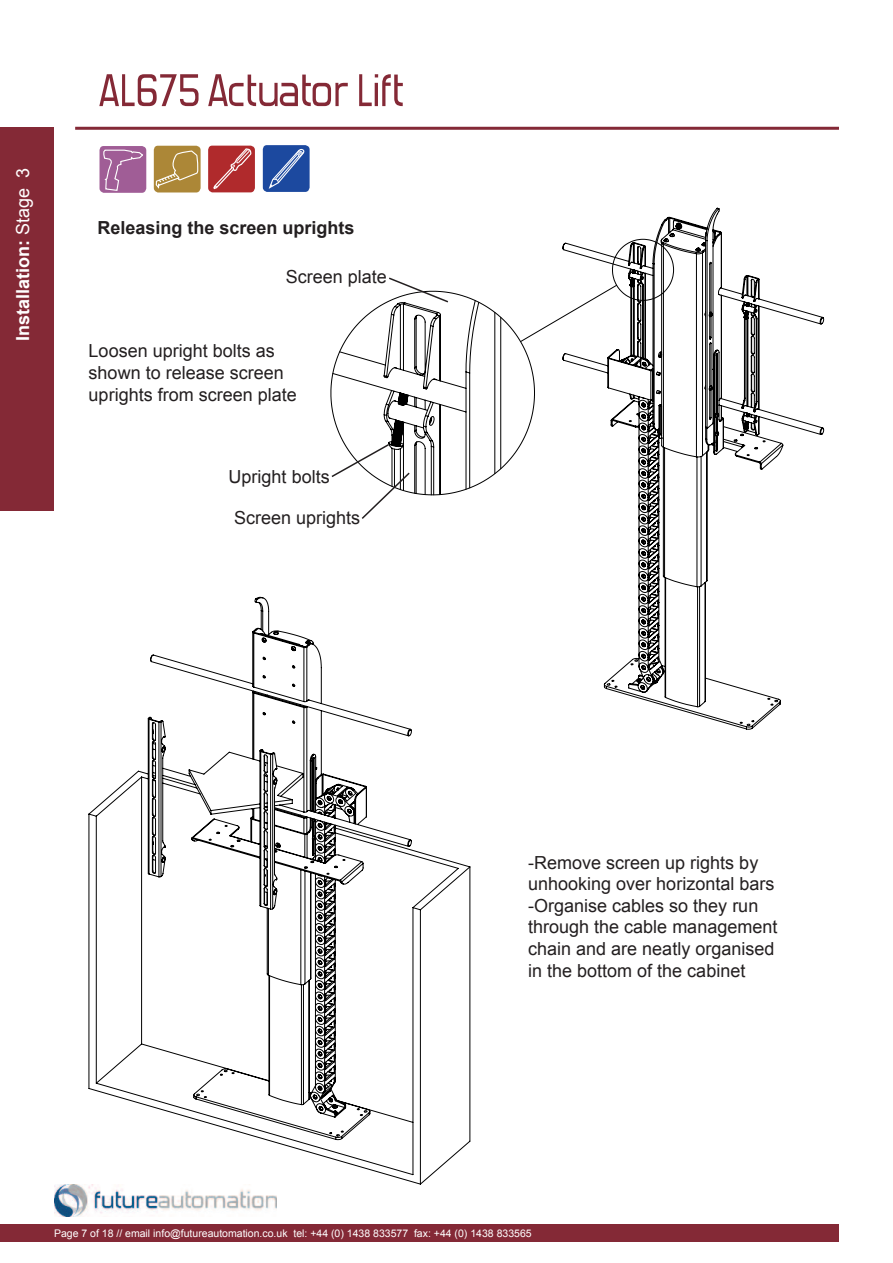
<style>
.page{position:relative;width:893px;height:1263px;background:#fff}
.page>*{position:absolute;margin:0;border:0;box-sizing:border-box;transform-origin:0 0}
.t1{font:54px "Forgotten Futurist";color:#842936}
.t2{font:18px/21.6px "Arial";color:#231f20}
.t3{font:700 18px "Arial";color:#231f20}
.t4{font:700 18px "Arial";color:#fff}
.t5{font:10.5px "Arial";color:#fff}
.s1{font-weight:400}
</style>
<div class="page">
<svg style="left:88px;top:597px;width:383px;height:588px"></svg>
<div style="left:0;top:1225px;width:839px;height:17px;background:#842936"></div>
<div style="left:0;top:127px;width:54px;height:383px;background:#842936"></div>
<hr style="left:75px;top:127px;width:764px;height:3px;background:#842936">
<div style="left:54px;top:1184px;width:240px;height:37px;background:#fff"></div>
<img style="left:54px;top:1184px;width:223px;height:32px">
<svg style="left:603px;top:208px;width:221px;height:522px"></svg>
<div style="left:208px;top:146px;width:47px;height:46px;background:#b02a2c;border-radius:4px"></div>
<div style="left:154px;top:146px;width:47px;height:46px;background:#ac8737;border-radius:4px"></div>
<div style="left:99px;top:146px;width:47px;height:47px;background:#a05d96;border-radius:4px"></div>
<svg style="left:103px;top:150px;width:40px;height:41px"></svg>
<svg style="left:155px;top:151px;width:44px;height:38px"></svg>
<svg style="left:213px;top:148px;width:39px;height:42px"></svg>
<div style="left:263px;top:145px;width:47px;height:47px;background:#1c499f;border-radius:4px"></div>
<svg style="left:269px;top:148px;width:36px;height:41px"></svg>
<svg style="left:330px;top:239px;width:344px;height:281px"></svg>
<p class="t4" style="left:13px;top:341px;width:175px;rotate:-90deg">Installation: <span class="s1">Stage 3</span></p>
<h1 class="t1" style="left:99px;top:67px;width:307px">AL675 ActuatorLift</h1>
<p class="t3" style="left:97px;top:217px;width:259px">Releasing the screen uprights</p>
<p class="t2" style="left:286px;top:266px;width:103px">Screen plate</p>
<p class="t2" style="left:89px;top:340px;width:210px">Loosen upright bolts as shown to release screen uprights from screen plate</p>
<p class="t2" style="left:229px;top:466px;width:103px">Upright bolts</p>
<p class="t2" style="left:234px;top:507px;width:128px">Screen uprights</p>
<p class="t2" style="left:528px;top:851px;width:251px">-Remove screen up rights by unhooking over horizontal bars -Organise cables so they run through the cable management chain and are neatly organised in the bottom of the cabinet</p>
<p class="t5" style="left:54px;top:1227px;width:479px">Page 7 of 18 // email info@futureautomation.co.uk tel: +44 (0) 1438 833577 fax: +44 (0) 1438 833565</p>
</div>
